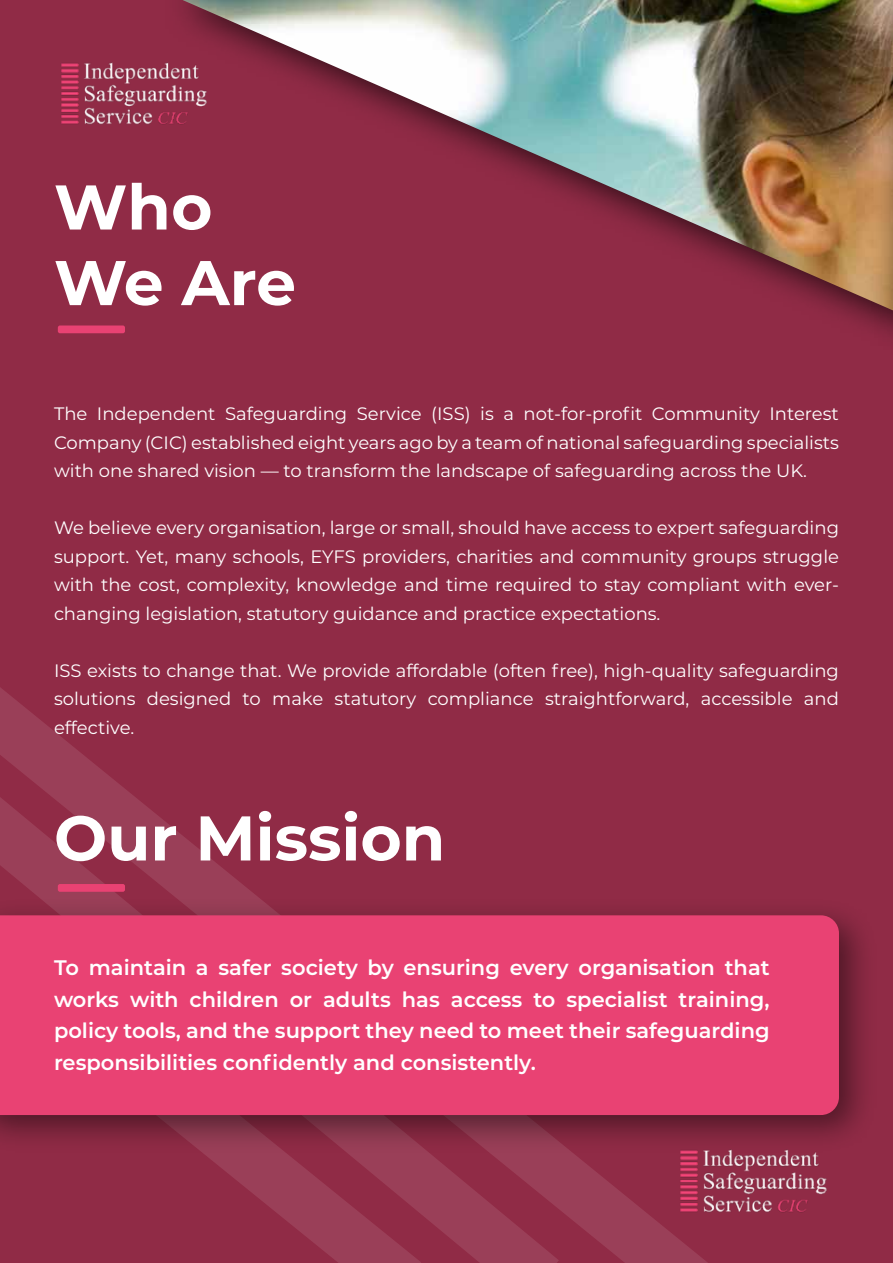
<style>
.page{position:relative;width:893px;height:1263px;background:#902b46}
.page>*{position:absolute;margin:0;border:0;box-sizing:border-box;transform-origin:0 0}
.t1{font:700 63px/75.6px "Montserrat";color:#fff}
.t2{font:600 21px/31.5px "Montserrat";color:#fff;text-align:justify}
.t3{font:18px/28.5px "Montserrat";color:#fff;text-align:justify}
</style>
<div class="page">
<svg style="left:0;top:687px;width:708px;height:576px"></svg>
<div style="left:0;top:898px;width:878px;height:256px;background:#000;opacity:.46"></div>
<div style="left:0;top:915px;width:839px;height:200px;background:#e94273"></div>
<img style="left:61px;top:62px;width:101px;height:63px">
<div style="left:58px;top:325px;width:67px;height:8px;background:#e94273;border-radius:2px"></div>
<div style="left:58px;top:884px;width:67px;height:8px;background:#e94273;border-radius:2px"></div>
<img style="left:183px;top:0;width:688px;height:310px">
<img style="left:677px;top:1142px;width:152px;height:77px">
<div style="left:871px;top:0;width:22px;height:540px;background:#000;opacity:.75"></div>
<h1 class="t1" style="left:54px;top:166px;width:243px">Who<br>We Are</h1>
<p class="t3" style="left:54px;top:399px;width:786px">The Independent Safeguarding Service (ISS) is a not-for-profit Community Interest Company (CIC) established eight years ago by a team of national safeguarding specialists with one shared vision — to transform the landscape of safeguarding across the UK.</p>
<p class="t3" style="left:54px;top:513px;width:786px">We believe every organisation, large or small, should have access to expert safeguarding support. Yet, many schools, EYFS providers, charities and community groups struggle with the cost, complexity, knowledge and time required to stay compliant with ever&shy;changing legislation, statutory guidance and practice expectations.</p>
<p class="t3" style="left:54px;top:656px;width:786px">ISS exists to change that. We provide affordable (often free), high-quality safeguarding solutions designed to make statutory compliance straightforward, accessible and effective.</p>
<h1 class="t1" style="left:54px;top:797px;width:393px">Our Mission</h1>
<p class="t2" style="left:54px;top:951px;width:717px">To maintain a safer society by ensuring every organisation that works with children or adults has access to specialist training, policy tools, and the support they need to meet their safeguarding responsibilities confidently and consistently.</p>
</div>
